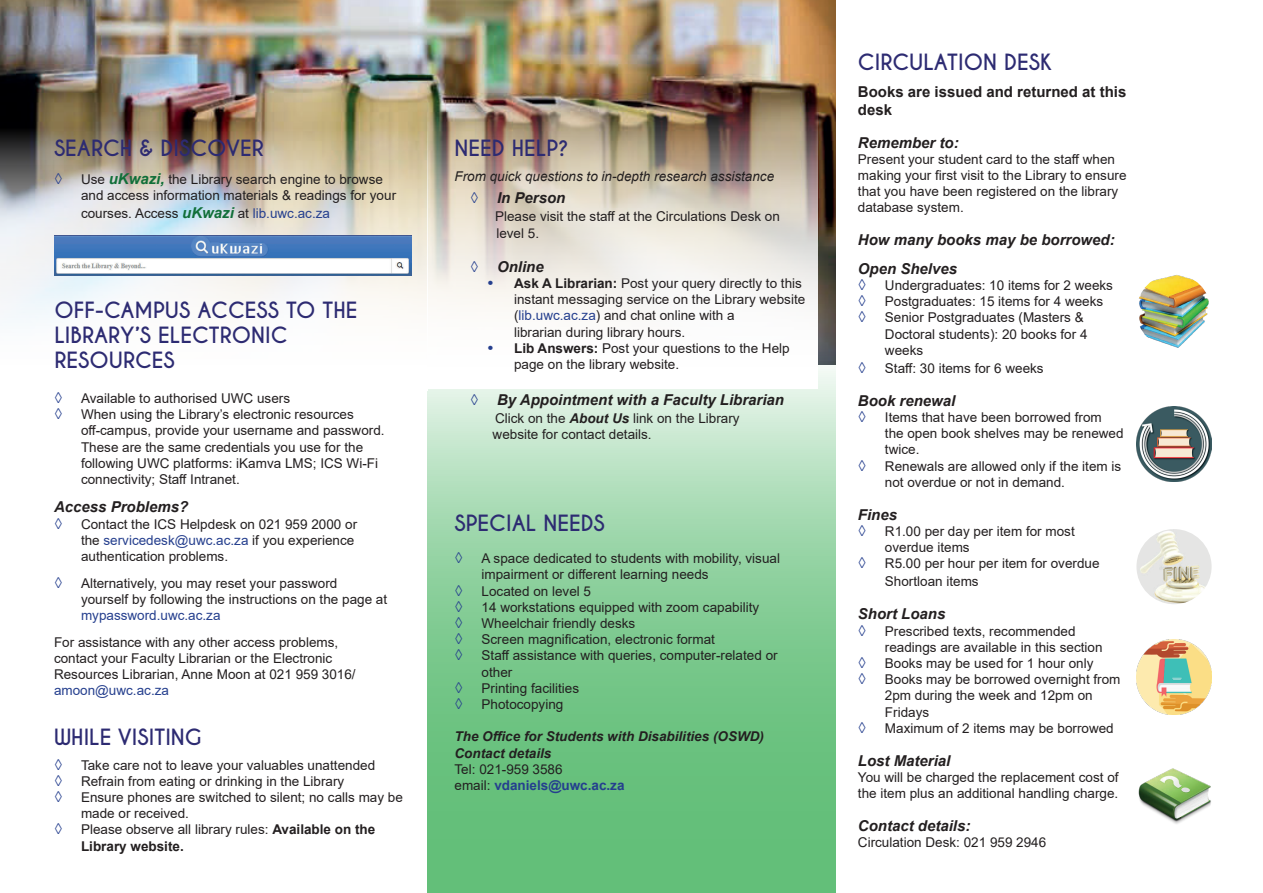
<style>
.page{position:relative;width:1263px;height:893px;background:#fff}
.page>*{position:absolute;margin:0;border:0;box-sizing:border-box;transform-origin:0 0}
.t1{font:700 21px/25.2px "Caviar Dreams";color:#2d2b72}
.t2{font:italic 700 15px "Arial";color:#231f20}
.t3{font:700 15px/18px "Arial";color:#231f20}
.t4{font:italic 700 15px "Arial";color:#253f8e}
.t5{font:13.5px/16.2px "Arial";color:#231f20}
.t6{font:italic 700 13.5px/16.2px "Arial";color:#231f20}
.t7{font:italic 13.5px "Arial";color:#231f20}
.t8{font:700 13.5px "Arial";color:#253f8e}
.s1{font-weight:700;font-style:italic;font-size:15px;color:#116f39}
.s2{color:#253f8e}
.s3{font-weight:700}
.s4{font-weight:700;font-style:italic;font-size:15px;color:#253f8e}
.s5{font-weight:700;font-style:italic}
.s6{font-weight:400;color:#231f20}
</style>
<div class="page">
<img style="left:1136px;top:274px;width:75px;height:74px;border-radius:37px">
<img style="left:1136px;top:406px;width:75px;height:76px">
<img style="left:1136px;top:529px;width:75px;height:75px;border-radius:38px">
<img style="left:1136px;top:639px;width:75px;height:76px">
<img style="left:1137px;top:757px;width:75px;height:75px;border-radius:38px">
<img style="left:0;top:0;width:836px;height:355px">
<svg style="left:427px;top:355px;width:409px;height:538px;background:#8ace9a"></svg>
<img style="left:427px;top:104px;width:391px;height:285px">
<img style="left:0;top:128px;width:427px;height:227px">
<img style="left:55px;top:236px;width:356px;height:39px">
<p class="t1" style="left:54px;top:136px;width:211px">SEARCH &amp; DISCOVER</p>
<p class="t4" style="left:54px;top:169px;width:9px">◊</p>
<p class="t5" style="left:81px;top:171px;width:317px">Use <span class="s1">uKwazi,</span> the Library search engine to browse and access information materials &amp; readings for your</p>
<p class="t5" style="left:81px;top:205px;width:250px">courses. Access <span class="s1">uKwazi</span> at <span class="s2">lib.uwc.ac.za</span></p>
<p class="t1" style="left:54px;top:298px;width:304px">OFF-CAMPUS ACCESS TO THE<br>LIBRARY’S ELECTRONIC<br>RESOURCES</p>
<p class="t4" style="left:54px;top:388px;width:9px">◊</p>
<p class="t5" style="left:81px;top:390px;width:211px">Available to authorised UWC users</p>
<p class="t4" style="left:54px;top:404px;width:9px">◊</p>
<p class="t5" style="left:81px;top:406px;width:305px">When using the Library’s electronic resources off-campus, provide your username and password.<br>These are the same credentials you use for the following UWC platforms: iKamva LMS; ICS Wi-Fi connectivity; Staff Intranet.</p>
<p class="t2" style="left:54px;top:497px;width:136px">Access Problems?</p>
<p class="t4" style="left:54px;top:513px;width:9px">◊</p>
<p class="t5" style="left:81px;top:516px;width:278px">Contact the ICS Helpdesk on 021 959 2000 or the <span class="s2">servicedesk@uwc.ac.za</span> if you experience authentication problems.</p>
<p class="t4" style="left:54px;top:572px;width:9px">◊</p>
<p class="t5" style="left:81px;top:575px;width:308px">Alternatively, you may reset your password yourself by following the instructions on the page at <span class="s2">mypassword.uwc.ac.za</span></p>
<p class="t5" style="left:54px;top:634px;width:303px">For assistance with any other access problems, contact your Faculty Librarian or the Electronic Resources Librarian, Anne Moon at 021 959 3016/ <span class="s2">amoon@uwc.ac.za</span></p>
<p class="t1" style="left:54px;top:725px;width:149px">WHILE VISITING</p>
<p class="t4" style="left:54px;top:754px;width:9px">◊</p>
<p class="t5" style="left:81px;top:757px;width:296px">Take care not to leave your valuables unattended</p>
<p class="t4" style="left:54px;top:770px;width:9px">◊</p>
<p class="t5" style="left:81px;top:773px;width:265px">Refrain from eating or drinking in the Library</p>
<p class="t4" style="left:54px;top:787px;width:9px">◊</p>
<p class="t5" style="left:81px;top:789px;width:323px">Ensure phones are switched to silent; no calls may be made or received.</p>
<p class="t4" style="left:54px;top:819px;width:9px">◊</p>
<p class="t5" style="left:81px;top:821px;width:296px">Please observe all library rules: <span class="s3">Available on the<br>Library website.</span></p>
<p class="t1" style="left:455px;top:136px;width:116px">NEED HELP?</p>
<p class="t4" style="left:470px;top:188px;width:9px">◊</p>
<p class="t2" style="left:497px;top:188px;width:70px">In Person</p>
<p class="t5" style="left:495px;top:208px;width:286px">Please visit the staff at the Circulations Desk on level 5.</p>
<p class="t4" style="left:470px;top:256px;width:9px">◊</p>
<p class="t2" style="left:497px;top:256px;width:48px">Online</p>
<p class="t5" style="left:514px;top:275px;width:293px;text-indent:-27px"><span class="s4">•</span> <span class="s3">Ask A Librarian:</span> Post your query directly to this instant messaging service on the Library website (<span class="s2">lib.uwc.ac.za</span>) and chat online with a<br>librarian during library hours.</p>
<p class="t5" style="left:514px;top:340px;width:277px;text-indent:-27px"><span class="s4">•</span> <span class="s3">Lib Answers:</span> Post your questions to the Help page on the library website.</p>
<p class="t4" style="left:470px;top:390px;width:9px">◊</p>
<p class="t2" style="left:497px;top:390px;width:288px">By Appointment with a Faculty Librarian</p>
<p class="t5" style="left:493px;top:410px;width:249px">Click on the <span class="s5">About Us</span> link on the Library website for contact details.</p>
<p class="t7" style="left:455px;top:168px;width:321px">From quick questions to in-depth research assistance</p>
<p class="t1" style="left:455px;top:511px;width:152px">SPECIAL NEEDS</p>
<p class="t4" style="left:455px;top:548px;width:9px">◊</p>
<p class="t5" style="left:482px;top:550px;width:300px">A space dedicated to students with mobility, visual impairment or different learning needs</p>
<p class="t4" style="left:455px;top:580px;width:9px">◊</p>
<p class="t5" style="left:482px;top:583px;width:111px">Located on level 5</p>
<p class="t4" style="left:455px;top:597px;width:9px">◊</p>
<p class="t5" style="left:482px;top:599px;width:279px">14 workstations equipped with zoom capability</p>
<p class="t4" style="left:455px;top:613px;width:9px">◊</p>
<p class="t5" style="left:482px;top:615px;width:155px">Wheelchair friendly desks</p>
<p class="t4" style="left:455px;top:629px;width:9px">◊</p>
<p class="t5" style="left:482px;top:631px;width:235px">Screen magnification, electronic format</p>
<p class="t4" style="left:455px;top:645px;width:9px">◊</p>
<p class="t5" style="left:482px;top:647px;width:298px">Staff assistance with queries, computer-related or other</p>
<p class="t4" style="left:455px;top:678px;width:9px">◊</p>
<p class="t5" style="left:482px;top:680px;width:99px">Printing facilities</p>
<p class="t4" style="left:455px;top:694px;width:9px">◊</p>
<p class="t5" style="left:482px;top:696px;width:83px">Photocopying</p>
<p class="t6" style="left:455px;top:729px;width:311px">The Office for Students with Disabilities (OSWD)<br>Contact details</p>
<p class="t5" style="left:455px;top:761px;width:110px">Tel: 021-959 3586</p>
<p class="t8" style="left:455px;top:776px;width:171px"><span class="s6">email:</span> vdaniels@uwc.ac.za</p>
<p class="t1" style="left:858px;top:50px;width:196px">CIRCULATION DESK</p>
<p class="t3" style="left:858px;top:82px;width:270px">Books are issued and returned at this desk</p>
<p class="t2" style="left:858px;top:132px;width:102px">Remember to:</p>
<p class="t5" style="left:858px;top:151px;width:270px">Present your student card to the staff when making your first visit to the Library to ensure that you have been registered on the library database system.</p>
<p class="t2" style="left:858px;top:230px;width:258px">How many books may be borrowed:</p>
<p class="t2" style="left:858px;top:259px;width:101px">Open Shelves</p>
<p class="t4" style="left:858px;top:275px;width:9px">◊</p>
<p class="t5" style="left:885px;top:277px;width:230px">Undergraduates: 10 items for 2 weeks</p>
<p class="t4" style="left:858px;top:291px;width:9px">◊</p>
<p class="t5" style="left:885px;top:293px;width:220px">Postgraduates: 15 items for 4 weeks</p>
<p class="t4" style="left:858px;top:307px;width:9px">◊</p>
<p class="t5" style="left:885px;top:309px;width:204px">Senior Postgraduates (Masters &amp;<br>Doctoral students): 20 books for 4 weeks</p>
<p class="t4" style="left:858px;top:358px;width:9px">◊</p>
<p class="t5" style="left:885px;top:360px;width:160px">Staff: 30 items for 6 weeks</p>
<p class="t2" style="left:858px;top:391px;width:99px">Book renewal</p>
<p class="t4" style="left:858px;top:407px;width:9px">◊</p>
<p class="t5" style="left:885px;top:409px;width:240px">Items that have been borrowed from the open book shelves may be renewed twice.</p>
<p class="t4" style="left:858px;top:455px;width:9px">◊</p>
<p class="t5" style="left:885px;top:458px;width:238px">Renewals are allowed only if the item is not overdue or not in demand.</p>
<p class="t2" style="left:858px;top:505px;width:41px">Fines</p>
<p class="t4" style="left:858px;top:521px;width:9px">◊</p>
<p class="t5" style="left:885px;top:523px;width:191px">R1.00 per day per item for most overdue items</p>
<p class="t4" style="left:858px;top:553px;width:9px">◊</p>
<p class="t5" style="left:885px;top:555px;width:216px;line-height:18px">R5.00 per hour per item for overdue<br>Shortloan items</p>
<p class="t2" style="left:858px;top:604px;width:89px">Short Loans</p>
<p class="t4" style="left:858px;top:620px;width:9px">◊</p>
<p class="t5" style="left:885px;top:623px;width:219px">Prescribed texts, recommended readings are available in this section</p>
<p class="t4" style="left:858px;top:653px;width:9px">◊</p>
<p class="t5" style="left:885px;top:655px;width:210px">Books may be used for 1 hour only</p>
<p class="t4" style="left:858px;top:669px;width:9px">◊</p>
<p class="t5" style="left:885px;top:671px;width:237px">Books may be borrowed overnight from<br>2pm during the week and 12pm on<br>Fridays</p>
<p class="t4" style="left:858px;top:718px;width:9px">◊</p>
<p class="t5" style="left:885px;top:720px;width:230px">Maximum of 2 items may be borrowed</p>
<p class="t2" style="left:858px;top:751px;width:94px">Lost Material</p>
<p class="t5" style="left:858px;top:769px;width:262px">You will be charged the replacement cost of the item plus an additional handling charge.</p>
<p class="t2" style="left:858px;top:816px;width:114px">Contact details:</p>
<p class="t5" style="left:858px;top:834px;width:190px">Circulation Desk: 021 959 2946</p>
</div>
